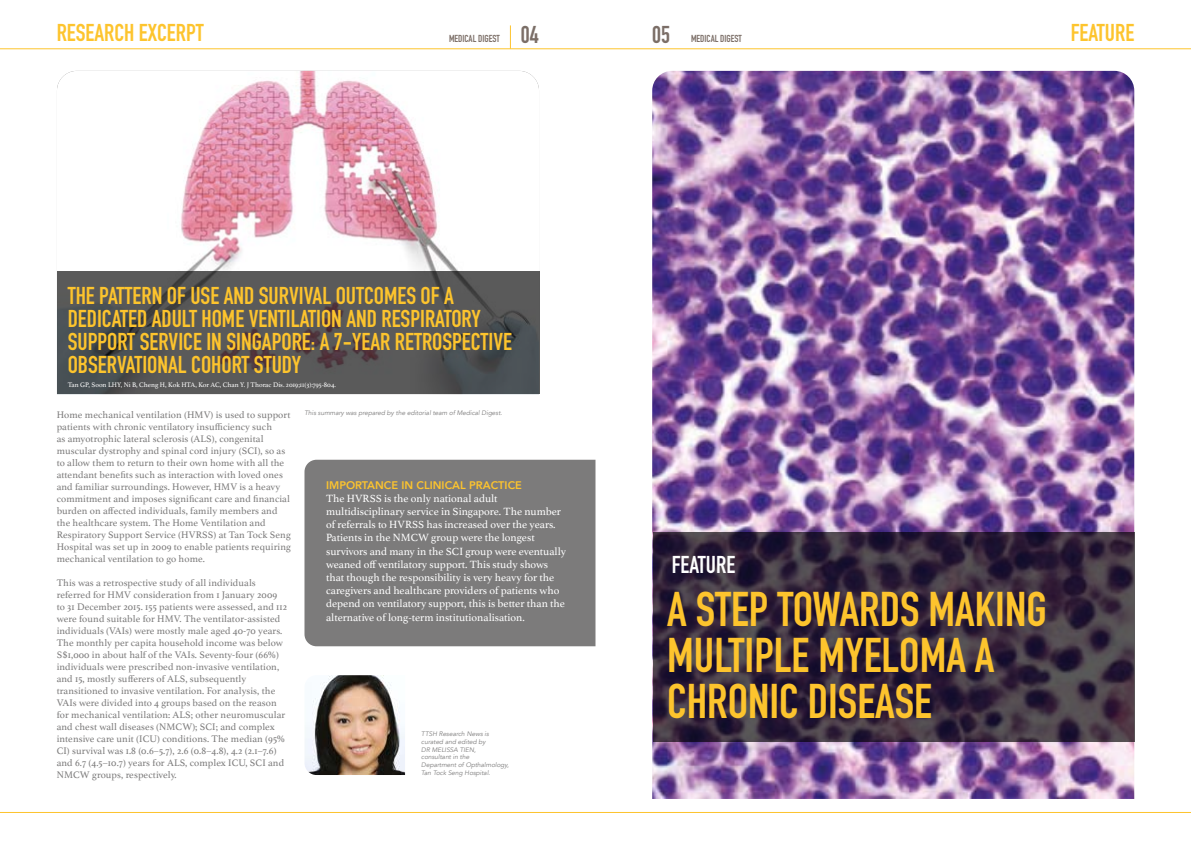
<style>
.page{position:relative;width:1191px;height:842px;background:#fff}
.page>*{position:absolute;margin:0;border:0;box-sizing:border-box;transform-origin:0 0}
.t1{font:700 48px/46px "DIN Condensed";color:#fdc42d}
.t2{font:700 24px/23px "DIN Condensed";color:#fdc42d}
.t3{font:700 24px "DIN Condensed";color:#fff}
.t4{font:700 24px "DIN Condensed";color:#7b6e67}
.t5{font:11px/13.2px "Athelas";color:#fff}
.t6{font:800 11px "Avenir";color:#fdc42d}
.t7{font:10px/12px "Athelas";letter-spacing:.01em;color:#7c7b7b}
.t8{font:700 10px "DIN Condensed";color:#7b6e67}
.t9{font:7px "Athelas";color:#fff}
.t10{font:italic 6.5px/7.8px "Avenir";color:#7c7b7b}
</style>
<div class="page">
<div style="left:304px;top:460px;width:291px;height:186px;background:#7c7b7b"></div>
<img style="left:652px;top:71px;width:482px;height:728px">
<svg style="left:652px;top:532px;width:482px;height:210px"></svg>
<hr style="left:0;top:49px;width:1191px;height:1px;background:#fdc42d">
<svg style="left:510px;top:25px;width:1px;height:24px"></svg>
<hr style="left:0;top:812px;width:1191px;height:1px;background:#fdc42d">
<img style="left:57px;top:71px;width:482px;height:201px">
<svg style="left:57px;top:272px;width:482px;height:122px;fill:#595959"></svg>
<img style="left:305px;top:675px;width:100px;height:100px">
<h2 class="t2" style="left:57px;top:21px;width:149px">RESEARCH EXCERPT</h2>
<p class="t8" style="left:449px;top:32px;width:52px">MEDICAL DIGEST</p>
<h2 class="t4" style="left:521px;top:18px;width:19px">04</h2>
<h2 class="t4" style="left:652px;top:18px;width:19px">05</h2>
<p class="t8" style="left:691px;top:32px;width:52px">MEDICAL DIGEST</p>
<h2 class="t2" style="left:1070px;top:21px;width:65px">FEATURE</h2>
<h2 class="t2" style="left:68px;top:284px;width:446px">THE PATTERN OF USE AND SURVIVAL OUTCOMES OF A DEDICATED ADULT HOME VENTILATION AND RESPIRATORY SUPPORT SERVICE IN SINGAPORE: A 7-YEAR RETROSPECTIVE OBSERVATIONAL COHORT STUDY</h2>
<p class="t9" style="left:68px;top:379px;width:270px">Tan GP, Soon LHY, Ni B, Cheng H, Kok HTA, Kor AC, Chan Y. J Thorac Dis. 2019;11(3):795-804.</p>
<p class="t7" style="left:57px;top:408px;width:236px">Home mechanical ventilation (HMV) is used to support patients with chronic ventilatory insufficiency such<br>as amyotrophic lateral sclerosis (ALS), congenital muscular dystrophy and spinal cord injury (SCI), so as to allow them to return to their own home with all the attendant benefits such as interaction with loved ones and familiar surroundings. However, HMV is a heavy commitment and imposes significant care and financial burden on affected individuals, family members and the healthcare system. The Home Ventilation and Respiratory Support Service (HVRSS) at Tan Tock Seng Hospital was set up in 2009 to enable patients requiring mechanical ventilation to go home.</p>
<p class="t7" style="left:57px;top:576px;width:232px">This was a retrospective study of all individuals referred for HMV consideration from 1 January 2009 to 31 December 2015. 155 patients were assessed, and 112 were found suitable for HMV. The ventilator-assisted individuals (VAIs) were mostly male aged 40-70 years.<br>The monthly per capita household income was below S$1,000 in about half of the VAIs. Seventy-four (66%) individuals were prescribed non-invasive ventilation, and 15, mostly sufferers of ALS, subsequently transitioned to invasive ventilation. For analysis, the VAIs were divided into 4 groups based on the reason for mechanical ventilation: ALS; other neuromuscular and chest wall diseases (NMCW); SCI; and complex intensive care unit (ICU) conditions. The median (95% CI) survival was 1.8 (0.6–5.7), 2.6 (0.8–4.8), 4.2 (2.1–7.6) and 6.7 (4.5–10.7) years for ALS, complex ICU, SCI and NMCW groups, respectively.</p>
<p class="t10" style="left:304px;top:409px;width:199px">This summary was prepared by the editorial team of Medical Digest.</p>
<p class="t6" style="left:326px;top:476px;width:197px">IMPORTANCE IN CLINICAL PRACTICE</p>
<p class="t5" style="left:326px;top:491px;width:241px">The HVRSS is the only national adult multidisciplinary service in Singapore. The number of referrals to HVRSS has increased over the years.<br>Patients in the NMCW group were the longest survivors and many in the SCI group were eventually weaned off ventilatory support. This study shows that though the responsibility is very heavy for the caregivers and healthcare providers of patients who depend on ventilatory support, this is better than the alternative of long-term institutionalisation.</p>
<p class="t10" style="left:421px;top:730px;width:89px">TTSH Research News is curated and edited by<br>DR MELISSA TIEN,<br>consultant in the<br>Department of Opthalmology,<br>Tan Tock Seng Hospital.</p>
<h2 class="t3" style="left:672px;top:548px;width:65px">FEATURE</h2>
<h1 class="t1" style="left:667px;top:586px;width:381px">A STEP TOWARDS MAKING<br>MULTIPLE MYELOMA A<br>CHRONIC DISEASE</h1>
</div>
